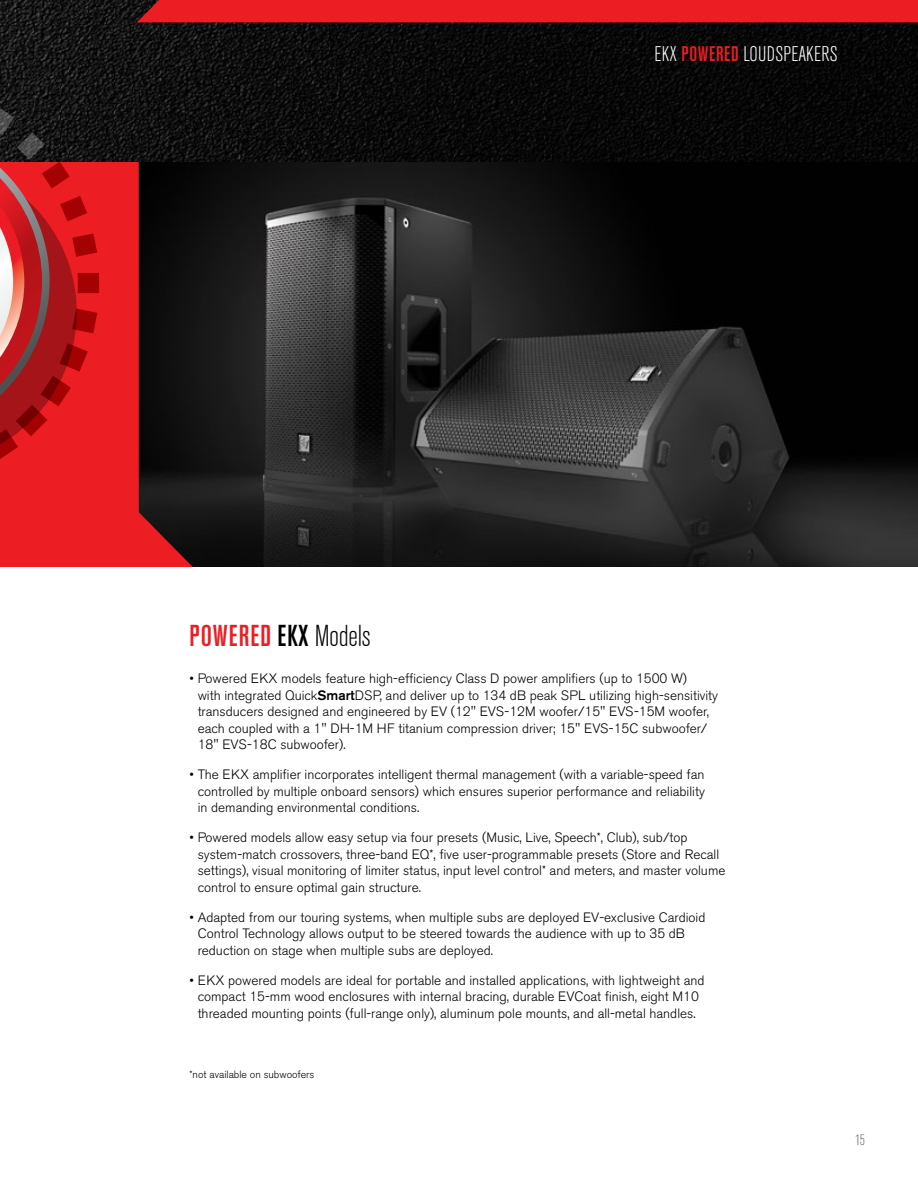
<style>
.page{position:relative;width:918px;height:1188px;background:#fff}
.page>*{position:absolute;margin:0;border:0;box-sizing:border-box;transform-origin:0 0}
.t1{font:500 condensed 30px "Akzidenz Grotesk BE";letter-spacing:.04em;color:#ed1d24}
.t2{font:300 condensed 21px "Akzidenz Grotesk BE";letter-spacing:.01em;color:#fff}
.t3{font:300 condensed 15px "Akzidenz Grotesk BE";color:#6d6e71}
.t4{font:300 13.5px/16.5px "Akzidenz Grotesk BE";color:#000}
.t5{font:300 10.5px "Akzidenz Grotesk BE";color:#000}
.s1{font-weight:500;color:#ed1d24}
.s2{color:#000}
.s3{font-weight:300;color:#000}
.s4{font-weight:500}
</style>
<div class="page">
<div style="left:0;top:162px;width:139px;height:405px;background:#ed1d24"></div>
<img style="left:0;top:0;width:918px;height:162px">
<div style="left:137px;top:0;width:781px;height:22px;background:#ed1d24"></div>
<img style="left:139px;top:162px;width:779px;height:405px">
<svg style="left:0;top:91px;width:99px;height:374px;background:#a6282b"></svg>
<h2 class="t2" style="left:654px;top:43px;width:185px">EKX <span class="s1">POWERED</span> LOUDSPEAKERS</h2>
<h1 class="t1" style="left:190px;top:619px;width:183px">POWERED <span class="s2">EKX</span> <span class="s3">Models</span></h1>
<p class="t4" style="left:198px;top:671px;width:522px;text-indent:-8px">• Powered EKX models feature high-efficiency Class D power amplifiers (up to 1500 W)<br>with integrated Quick<span class="s4">Smart</span>DSP, and deliver up to 134 dB peak SPL utilizing high-sensitivity transducers designed and engineered by EV (12" EVS-12M woofer/15" EVS-15M woofer, each coupled with a 1" DH-1M HF titanium compression driver; 15" EVS-15C subwoofer/ 18" EVS-18C subwoofer).</p>
<p class="t4" style="left:198px;top:766px;width:509px;text-align:justify;text-indent:-8px">• The EKX amplifier incorporates intelligent thermal management (with a variable-speed fan controlled by multiple onboard sensors) which ensures superior performance and reliability in demanding environmental conditions.</p>
<p class="t4" style="left:198px;top:829px;width:529px;text-indent:-8px">• Powered models allow easy setup via four presets (Music, Live, Speech*, Club), sub/top system-match crossovers, three-band EQ*, five user-programmable presets (Store and Recall settings), visual monitoring of limiter status, input level control* and meters, and master volume control to ensure optimal gain structure.</p>
<p class="t4" style="left:198px;top:909px;width:509px;text-indent:-8px">• Adapted from our touring systems, when multiple subs are deployed EV-exclusive Cardioid<br>Control Technology allows output to be steered towards the audience with up to 35 dB reduction on stage when multiple subs are deployed.</p>
<p class="t4" style="left:190px;top:972px;width:517px;text-align:center">• EKX powered models are ideal for portable and installed applications, with lightweight and compact 15-mm wood enclosures with internal bracing, durable EVCoat finish, eight M10 threaded mounting points (full-range only), aluminum pole mounts, and all-metal handles.</p>
<p class="t5" style="left:190px;top:1068px;width:126px">*not available on subwoofers</p>
<p class="t3" style="left:855px;top:1132px;width:11px">15</p>
</div>
